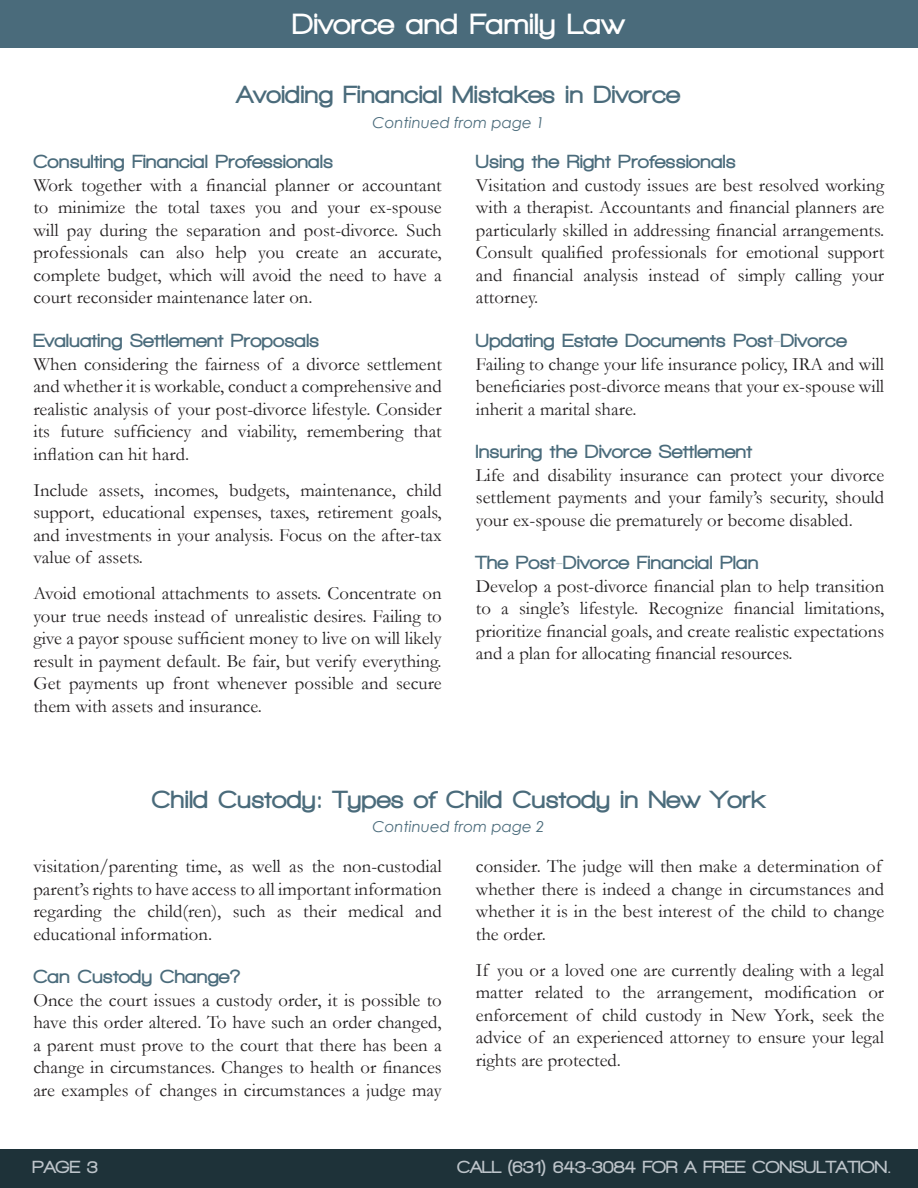
<style>
.page{position:relative;width:918px;height:1188px;background:#fff}
.page>*{position:absolute;margin:0;border:0;box-sizing:border-box;transform-origin:0 0}
.text{font:900 30px "Walkway";letter-spacing:.03em;color:#fff}
.text-2{font:900 25.5px "Walkway";letter-spacing:.03em;color:#4a6b7b}
.text-3{font:900 19.5px "Walkway";letter-spacing:.03em;color:#4a6b7b}
.t1{font:18.75px/22.5px "Garamond";color:#231f20;text-align:justify}
.text-4{font:900 18px "Walkway";letter-spacing:.02em;color:#bdc4ca}
.text-5{font:italic 15px "Century Gothic";color:#4a6b7b}
.s1{font-family:"Arial";font-weight:400}
</style>
<div class="page">
<div style="left:0;top:1150px;width:918px;height:38px;background:#1e3239"></div>
<div style="left:0;top:0;width:918px;height:48px;background:#4a6b7b"></div>
<p class="text" style="left:293px;top:8px;width:334px">Divorce and Family Law</p>
<p class="text-2" style="left:237px;top:81px;width:444px">Avoiding Financial Mistakes in Divorce</p>
<p class="text-5" style="left:373px;top:114px;width:173px">Continued from page 1</p>
<p class="text-3" style="left:33px;top:151px;width:301px">Consulting Financial Professionals</p>
<p class="t1" style="left:33px;top:174px;width:410px">Work together with a financial planner or accountant to minimize the total taxes you and your ex-spouse will pay during the separation and post-divorce. Such professionals can also help you create an accurate, complete budget, which will avoid the need to have a court reconsider maintenance later on.</p>
<p class="text-3" style="left:33px;top:330px;width:287px">Evaluating Settlement Proposals</p>
<p class="t1" style="left:33px;top:352px;width:410px">When considering the fairness of a divorce settlement and whether it is workable, conduct a comprehensive and realistic analysis of your post-divorce lifestyle. Consider its future sufficiency and viability, remembering that inflation can hit hard.</p>
<p class="t1" style="left:33px;top:478px;width:410px">Include assets, incomes, budgets, maintenance, child support, educational expenses, taxes, retirement goals, and investments in your analysis. Focus on the after-tax value of assets.</p>
<p class="t1" style="left:33px;top:582px;width:410px">Avoid emotional attachments to assets. Concentrate on your true needs instead of unrealistic desires. Failing to give a payor spouse sufficient money to live on will likely result in payment default. Be fair, but verify everything.<br>Get payments up front whenever possible and secure them with assets and insurance.</p>
<p class="text-3" style="left:476px;top:151px;width:261px">Using the Right Professionals</p>
<p class="t1" style="left:476px;top:174px;width:410px">Visitation and custody issues are best resolved working with a therapist. Accountants and financial planners are particularly skilled in addressing financial arrangements.<br>Consult qualified professionals for emotional support and financial analysis instead of simply calling your attorney.</p>
<p class="text-3" style="left:476px;top:330px;width:372px">Updating Estate Documents Post-Divorce</p>
<p class="t1" style="left:476px;top:352px;width:410px">Failing to change your life insurance policy, IRA and will beneficiaries post-divorce means that your ex-spouse will inherit a marital share.</p>
<p class="text-3" style="left:476px;top:441px;width:277px">Insuring the Divorce Settlement</p>
<p class="t1" style="left:476px;top:463px;width:410px">Life and disability insurance can protect your divorce settlement payments and your family’s security, should your ex-spouse die prematurely or become disabled.</p>
<p class="text-3" style="left:476px;top:552px;width:284px">The Post-Divorce Financial Plan</p>
<p class="t1" style="left:476px;top:575px;width:410px">Develop a post-divorce financial plan to help transition to a single’s lifestyle. Recognize financial limitations, prioritize financial goals, and create realistic expectations and a plan for allocating financial resources.</p>
<p class="text-2" style="left:152px;top:785px;width:615px">Child Custody: Types of Child Custody in New York</p>
<p class="text-5" style="left:373px;top:818px;width:173px">Continued from page 2</p>
<p class="t1" style="left:33px;top:855px;width:410px">visitation/parenting time, as well as the non-custodial parent’s rights to have access to all important information regarding the child(ren), such as their medical and educational information.</p>
<p class="text-3" style="left:33px;top:966px;width:208px">Can Custody Change?</p>
<p class="t1" style="left:33px;top:989px;width:410px">Once the court issues a custody order, it is possible to have this order altered. To have such an order changed, a parent must prove to the court that there has been a change in circumstances. Changes to health or finances are examples of changes in circumstances a judge may</p>
<p class="t1" style="left:476px;top:855px;width:410px;text-align:left">consider. The judge will then make a determination of whether there is indeed a change in circumstances and whether it is in the best interest of the child to change the order.</p>
<p class="t1" style="left:476px;top:958px;width:410px">If you or a loved one are currently dealing with a legal matter related to the arrangement, modification or enforcement of child custody in New York, seek the advice of an experienced attorney to ensure your legal rights are protected.</p>
<p class="text-4" style="left:33px;top:1158px;width:67px">PAGE 3</p>
<p class="text-4" style="left:457px;top:1158px;width:436px">CALL (631) 643<span class="s1">-</span>3084 FOR A FREE CONSULTATION.</p>
</div>
